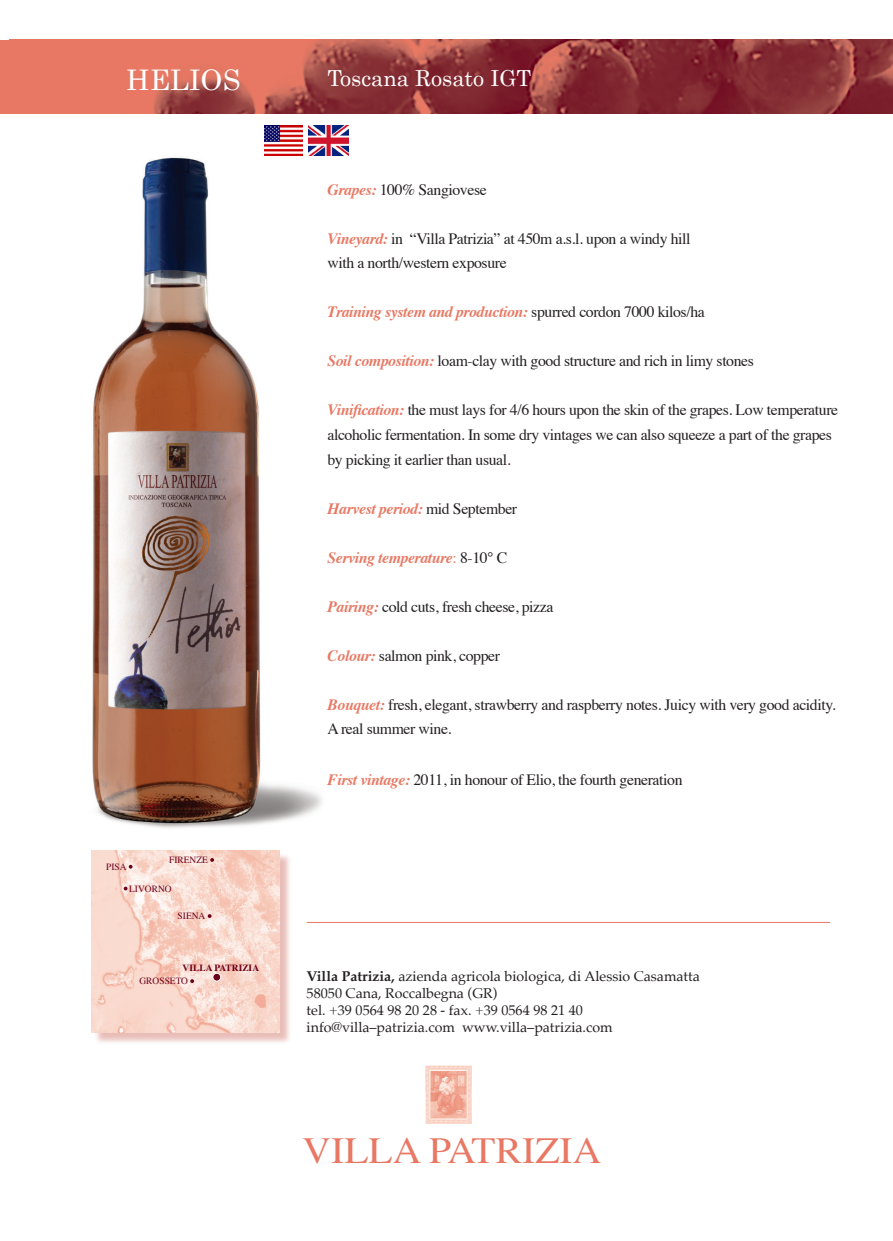
<style>
.page{position:relative;width:893px;height:1241px;background:#fff}
.page>*{position:absolute;margin:0;border:0;box-sizing:border-box;transform-origin:0 0}
.t1{font:36.75px "Times";color:#e87863;scale:1.08 1}
.t2{font:28.35px "Century";color:#fff}
.t3{font:22.05px "Century";color:#fff}
.t4{font:15.75px/24.5px "Times";letter-spacing:-.025em;color:#231f20}
.t5{font:italic 700 15.75px "Times";letter-spacing:-.025em;color:#e87863}
.t6{font:14.17px "Palatino";color:#231f20}
.t7{font:9.45px "Times";color:#6b001b}
.t8{font:700 9.45px "Times";color:#6b001b}
.s1{font-weight:700;font-style:italic;color:#e87863}
.s2{font-weight:400;font-style:normal;color:#231f20}
.s3{color:#6b001b}
.s4{font-weight:400;font-style:normal}
.s5{font-weight:700}
</style>
<div class="page">
<img style="left:10px;top:40px;width:883px;height:74px">
<img style="left:426px;top:1065px;width:45px;height:58px">
<div style="left:93px;top:852px;width:199px;height:192px;background:#ba3123;opacity:.32"></div>
<img style="left:92px;top:850px;width:187px;height:181px">
<div style="left:213px;top:973px;width:8px;height:7px;background:#6b001b;border-radius:50%"></div>
<div style="left:212px;top:972px;width:9px;height:9px;border:1px solid #fff;border-radius:50%"></div>
<svg style="left:190px;top:979px;width:4px;height:3px"></svg>
<svg style="left:124px;top:886px;width:4px;height:4px"></svg>
<svg style="left:208px;top:914px;width:4px;height:3px"></svg>
<svg style="left:129px;top:864px;width:4px;height:4px"></svg>
<svg style="left:210px;top:857px;width:4px;height:4px"></svg>
<hr style="left:307px;top:921px;width:523px;height:1px;background:#e87863">
<img style="left:92px;top:125px;width:243px;height:703px">
<img style="left:309px;top:125px;width:39px;height:30px">
<img style="left:265px;top:125px;width:37px;height:30px">
<p class="t2" style="left:126px;top:56px;width:116px">HELIOS</p>
<p class="t3" style="left:327px;top:59px;width:205px">Toscana Rosato IGT</p>
<p class="t7" style="left:106px;top:858px;width:22px">PISA</p>
<p class="t7" style="left:169px;top:851px;width:40px">FIRENZE</p>
<p class="t7" style="left:129px;top:879px;width:44px">LIVORNO</p>
<p class="t7" style="left:178px;top:907px;width:29px">SIENA</p>
<p class="t8" style="left:183px;top:958px;width:78px">VILLA PATRIZIA</p>
<p class="t7" style="left:139px;top:972px;width:50px">GROSSETO</p>
<p class="t4" style="left:327px;top:176px;width:161px"><span class="s1">Grapes:</span> 100% Sangiovese</p>
<p class="t4" style="left:327px;top:225px;width:365px"><span class="s1">Vineyard:</span> in “Villa Patrizia” at 450m a.s.l. upon a windy hill</p>
<p class="t4" style="left:327px;top:249px;width:181px">with a north/western exposure</p>
<p class="t5" style="left:327px;top:297px;width:379px">Training system and production: <span class="s2">spurred cordon 7000 kilos/ha</span></p>
<p class="t4" style="left:327px;top:347px;width:428px"><span class="s1">Soil composition:</span> loam-clay with good structure and rich in limy stones</p>
<p class="t4" style="left:327px;top:396px;width:512px"><span class="s1">Vinification:</span> the must lays for 4/6 hours upon the skin of the grapes. Low temperature alcoholic fermentation. In some dry vintages we can also squeeze a part of the grapes by picking it earlier than usual<span class="s3">.</span></p>
<p class="t5" style="left:327px;top:493px;width:191px">Harvest period: <span class="s2">mid September</span></p>
<p class="t5" style="left:327px;top:542px;width:181px">Serving temperature<span class="s4">:</span> <span class="s2">8-10° C</span></p>
<p class="t4" style="left:327px;top:592px;width:228px"><span class="s1">Pairing:</span> cold cuts, fresh cheese, pizza</p>
<p class="t4" style="left:327px;top:641px;width:174px"><span class="s1">Colour:</span> salmon pink, copper</p>
<p class="t4" style="left:327px;top:690px;width:510px"><span class="s1">Bouquet:</span> fresh, elegant, strawberry and raspberry notes. Juicy with very good acidity.<br>A real summer wine.</p>
<p class="t4" style="left:327px;top:766px;width:357px"><span class="s1">First vintage:</span> 2011, in honour of Elio, the fourth generation</p>
<p class="t6" style="left:307px;top:964px;width:395px"><span class="s5">Villa Patrizia,</span> azienda agricola biologica, di Alessio Casamatta</p>
<p class="t6" style="left:307px;top:981px;width:192px">58050 Cana, Roccalbegna (GR)</p>
<p class="t6" style="left:307px;top:998px;width:278px">tel. +39 0564 98 20 28 - fax. +39 0564 98 21 40</p>
<p class="t6" style="left:307px;top:1015px;width:308px">info@villa–patrizia.com www.villa–patrizia.com</p>
<p class="t1" style="left:303px;top:1116px;width:278px">VILLA PATRIZIA</p>
</div>
